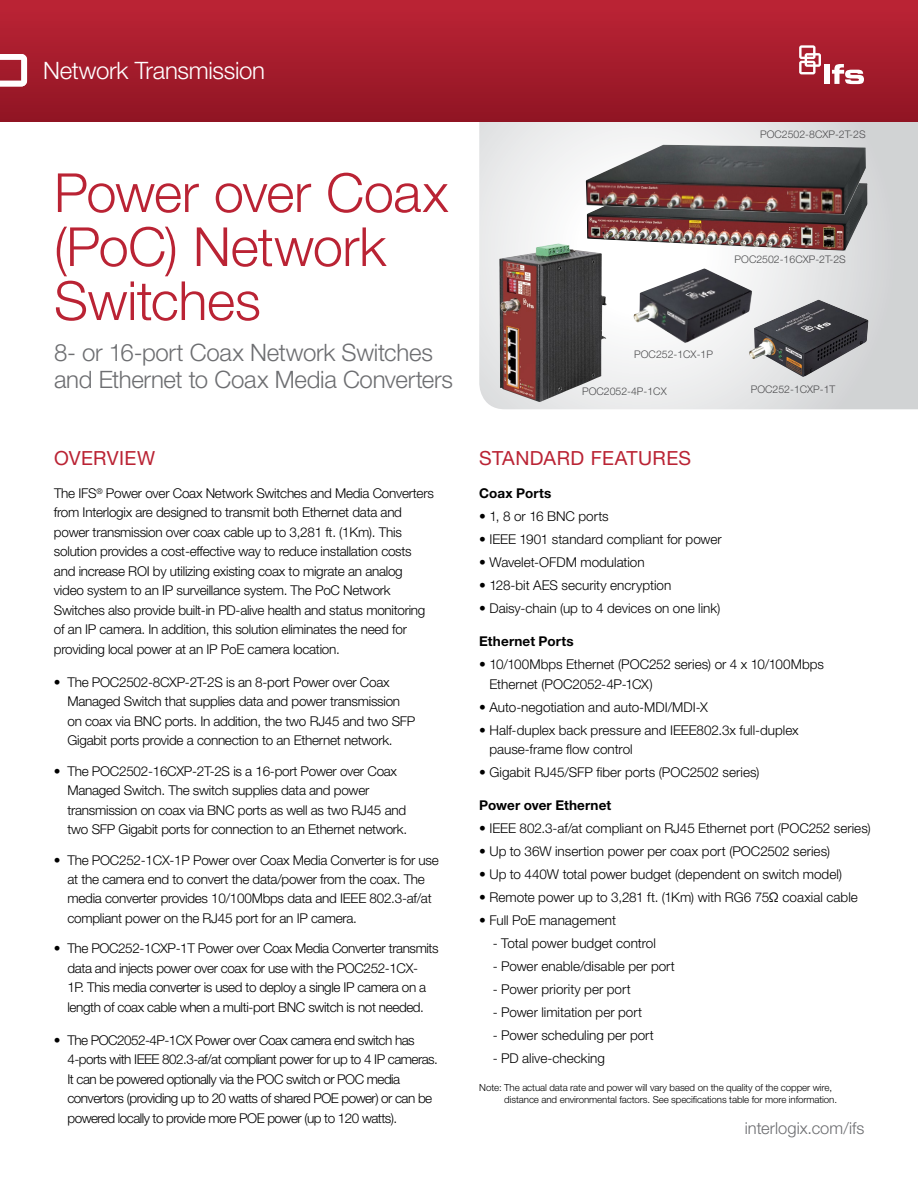
<style>
.page{position:relative;width:918px;height:1188px;background:#fff}
.page>*{position:absolute;margin:0;border:0;box-sizing:border-box;transform-origin:0 0}
.t1{font:300 54px/54px "Helvetica Neue LT Pro";letter-spacing:-.01em;color:#ba2334}
.t2{font:300 24px/27px "Helvetica Neue LT Pro";letter-spacing:-.01em;color:#6d6e71}
.t3{font:300 24px "Helvetica Neue LT Pro";letter-spacing:-.015em;color:#fff}
.t4{font:19.5px "Helvetica Neue LT Pro";letter-spacing:.02em;color:#ba2334}
.t5{font:300 16.5px "Helvetica Neue LT Std";letter-spacing:.005em;color:#6d6e71}
.t6{font:300 13.5px/19.5px "Helvetica Neue LT Std";letter-spacing:-.02em;color:#000}
.t7{font:300 13.5px/19.5px "Helvetica Neue LT Pro";color:#000}
.t8{font:300 13.5px/19.5px "Helvetica Neue LT Std";letter-spacing:-.04em;color:#000}
.t9{font:700 13.5px "Helvetica Neue LT Pro";letter-spacing:.01em;color:#000}
.t10{font:300 10.5px "Helvetica Neue LT Std";color:#4d4d4f}
.t11{font:300 9.75px/11.2px "Helvetica Neue LT Std";letter-spacing:-.01em;color:#000}
</style>
<div class="page">
<svg style="left:479px;top:122px;width:439px;height:287px"></svg>
<div style="left:0;top:0;width:918px;height:122px;background:linear-gradient(to bottom,#bd2435,#901524)"></div>
<svg style="left:799px;top:45px;width:65px;height:39px"></svg>
<svg style="left:0;top:54px;width:27px;height:32px"></svg>
<hr style="left:0;top:0;width:1px;height:34px;background:#b72233">
<img style="left:633px;top:269px;width:119px;height:74px">
<img style="left:749px;top:300px;width:120px;height:77px">
<img style="left:499px;top:244px;width:108px;height:158px">
<img style="left:587px;top:179px;width:280px;height:72px">
<img style="left:586px;top:145px;width:280px;height:70px">
<h2 class="t3" style="left:43px;top:56px;width:223px">Network Transmission</h2>
<h1 class="t1" style="left:54px;top:165px;width:396px">Power over Coax (PoC) Network<br>Switches</h1>
<h2 class="t2" style="left:54px;top:338px;width:401px">8- or 16-port Coax Network Switches and Ethernet to Coax Media Converters</h2>
<h3 class="t4" style="left:54px;top:446px;width:103px">OVERVIEW</h3>
<p class="t6" style="left:54px;top:483px;width:381px">The IFS<sup>®</sup> Power over Coax Network Switches and Media Converters from Interlogix are designed to transmit both Ethernet data and power transmission over coax cable up to 3,281 ft. (1Km). This solution provides a cost-effective way to reduce installation costs and increase ROI by utilizing existing coax to migrate an analog video system to an IP surveillance system. The PoC Network Switches also provide built-in PD-alive health and status monitoring of an IP camera. In addition, this solution eliminates the need for providing local power at an IP PoE camera location.</p>
<p class="t6" style="left:67px;top:672px;width:349px;text-indent:-14px">• The POC2502-8CXP-2T-2S is an 8-port Power over Coax Managed Switch that supplies data and power transmission on coax via BNC ports. In addition, the two RJ45 and two SFP Gigabit ports provide a connection to an Ethernet network.</p>
<p class="t6" style="left:67px;top:761px;width:341px;text-indent:-14px">• The POC2502-16CXP-2T-2S is a 16-port Power over Coax Managed Switch. The switch supplies data and power transmission on coax via BNC ports as well as two RJ45 and two SFP Gigabit ports for connection to an Ethernet network.</p>
<p class="t6" style="left:67px;top:850px;width:373px;text-indent:-14px">• The POC252-1CX-1P Power over Coax Media Converter is for use at the camera end to convert the data/power from the coax. The media converter provides 10/100Mbps data and IEEE 802.3-af/at compliant power on the RJ45 port for an IP camera.</p>
<p class="t6" style="left:54px;top:938px;width:386px;text-align:center">• The POC252-1CXP-1T Power over Coax Media Converter transmits data and injects power over coax for use with the POC252-1CX-<br>1P. This media converter is used to deploy a single IP camera on a length of coax cable when a multi-port BNC switch is not needed.</p>
<p class="t8" style="left:67px;top:1030px;width:372px;text-indent:-14px">• The POC2052-4P-1CX Power over Coax camera end switch has 4-ports with IEEE 802.3-af/at compliant power for up to 4 IP cameras.<br>It can be powered optionally via the POC switch or POC media convertors (providing up to 20 watts of shared POE power) or can be powered locally to provide more POE power (up to 120 watts).</p>
<p class="t10" style="left:760px;top:128px;width:107px">POC2502-8CXP-2T-2S</p>
<p class="t10" style="left:735px;top:253px;width:113px">POC2502-16CXP-2T-2S</p>
<p class="t10" style="left:634px;top:348px;width:80px">POC252-1CX-1P</p>
<p class="t10" style="left:582px;top:385px;width:86px">POC2052-4P-1CX</p>
<p class="t10" style="left:751px;top:382px;width:86px">POC252-1CXP-1T</p>
<h3 class="t4" style="left:479px;top:446px;width:213px">STANDARD FEATURES</h3>
<p class="t9" style="left:479px;top:485px;width:74px">Coax Ports</p>
<p class="t7" style="left:479px;top:506px;width:131px">• 1, 8 or 16 BNC ports</p>
<p class="t7" style="left:479px;top:529px;width:244px">• IEEE 1901 standard compliant for power</p>
<p class="t7" style="left:479px;top:552px;width:167px">• Wavelet-OFDM modulation</p>
<p class="t7" style="left:479px;top:575px;width:194px">• 128-bit AES security encryption</p>
<p class="t7" style="left:479px;top:598px;width:243px">• Daisy-chain (up to 4 devices on one link)</p>
<p class="t9" style="left:479px;top:633px;width:96px">Ethernet Ports</p>
<p class="t7" style="left:489px;top:654px;width:336px;text-indent:-10px">• 10/100Mbps Ethernet (POC252 series) or 4 x 10/100Mbps<br>Ethernet (POC2052-4P-1CX)</p>
<p class="t7" style="left:479px;top:697px;width:230px">• Auto-negotiation and auto-MDI/MDI-X</p>
<p class="t7" style="left:489px;top:720px;width:311px;text-indent:-10px">• Half-duplex back pressure and IEEE802.3x full-duplex pause-frame flow control</p>
<p class="t7" style="left:479px;top:762px;width:282px">• Gigabit RJ45/SFP fiber ports (POC2502 series)</p>
<p class="t9" style="left:479px;top:797px;width:133px">Power over Ethernet</p>
<p class="t7" style="left:479px;top:818px;width:393px">• IEEE 802.3-af/at compliant on RJ45 Ethernet port (POC252 series)</p>
<p class="t7" style="left:479px;top:841px;width:352px">• Up to 36W insertion power per coax port (POC2502 series)</p>
<p class="t7" style="left:479px;top:864px;width:364px">• Up to 440W total power budget (dependent on switch model)</p>
<p class="t7" style="left:479px;top:887px;width:380px">• Remote power up to 3,281 ft. (1Km) with RG6 75Ω coaxial cable</p>
<p class="t7" style="left:479px;top:910px;width:138px">• Full PoE management</p>
<p class="t7" style="left:493px;top:933px;width:165px">- Total power budget control</p>
<p class="t7" style="left:493px;top:956px;width:184px">- Power enable/disable per port</p>
<p class="t7" style="left:493px;top:979px;width:140px">- Power priority per port</p>
<p class="t7" style="left:493px;top:1002px;width:151px">- Power limitation per port</p>
<p class="t7" style="left:493px;top:1025px;width:163px">- Power scheduling per port</p>
<p class="t7" style="left:493px;top:1048px;width:114px">- PD alive-checking</p>
<p class="t11" style="left:504px;top:1082px;width:334px;text-indent:-25px">Note: The actual data rate and power will vary based on the quality of the copper wire, distance and environmental factors. See specifications table for more information.</p>
<p class="t5" style="left:745px;top:1118px;width:121px">interlogix.com/ifs</p>
</div>
